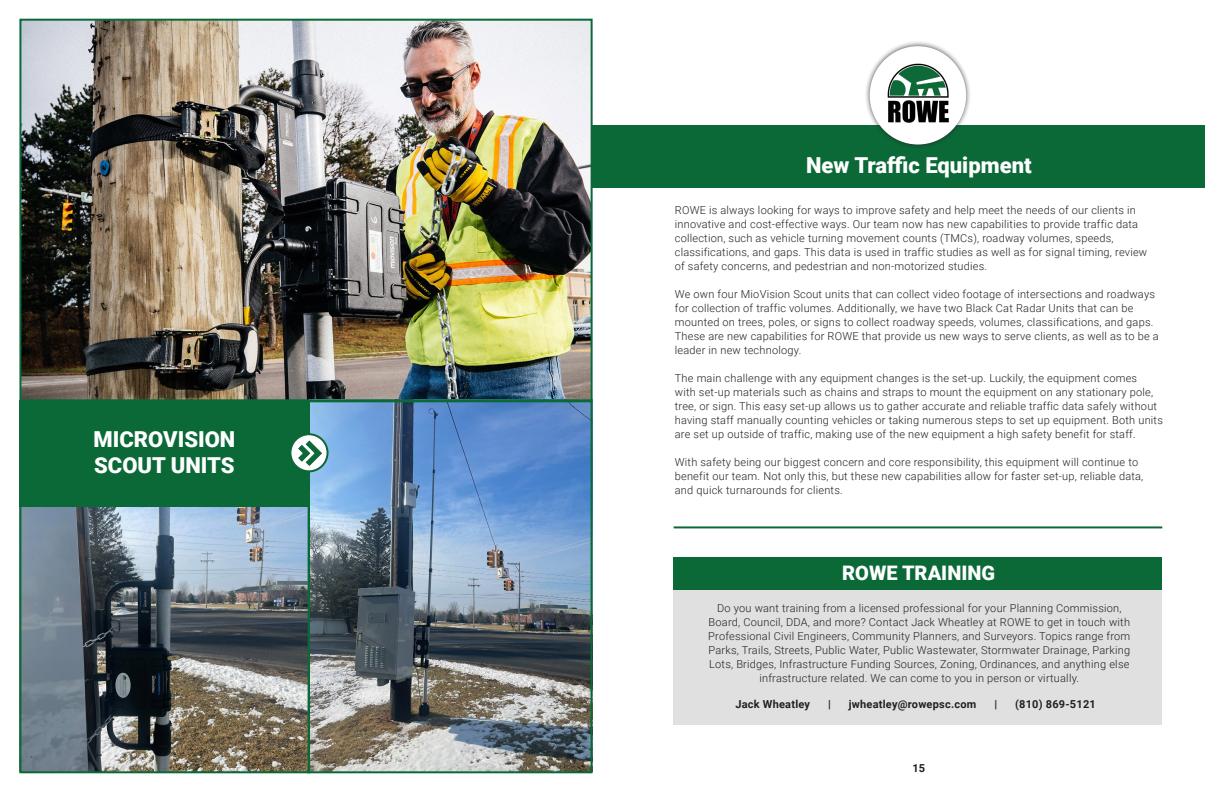
<style>
.page{position:relative;width:1224px;height:792px;background:#fff}
.page>*{position:absolute;margin:0;border:0;box-sizing:border-box;transform-origin:0 0}
.t1{font:900 22px "Roboto";color:#fff}
.t2{font:900 20px "Roboto";color:#fff}
.t3{font:300 11px/14px "Roboto";letter-spacing:.02em;color:#231f20}
.t4{font:700 11px "Roboto";letter-spacing:.02em;color:#231f20}
</style>
<div class="page">
<img style="left:22px;top:22px;width:568px;height:376px">
<img style="left:22px;top:507px;width:285px;height:263px">
<img style="left:311px;top:403px;width:279px;height:367px">
<div style="left:592px;top:126px;width:613px;height:62px;background:#0b6938"></div>
<div style="left:19px;top:400px;width:291px;height:106px;background:#0b6938"></div>
<hr style="left:674px;top:526px;width:488px;height:2px;background:#0b6938">
<div style="left:864px;top:41px;width:108px;height:109px;background:#231f20;opacity:.75"></div>
<div style="left:870px;top:46px;width:96px;height:99px;background:#fff;border-radius:50%"></div>
<div style="left:19px;top:19px;width:574px;height:382px;border:2px solid #0b6938"></div>
<div style="left:19px;top:504px;width:291px;height:269px;border:2px solid #0b6938"></div>
<img style="left:888px;top:64px;width:60px;height:58px">
<div style="left:674px;top:557px;width:488px;height:168px;background:#e0e0e0"></div>
<div style="left:674px;top:557px;width:488px;height:33px;background:#0b6938"></div>
<div style="left:308px;top:400px;width:285px;height:373px;border:2px solid #0b6938"></div>
<svg style="left:290px;top:434px;width:38px;height:37px"></svg>
<div style="left:289px;top:433px;width:40px;height:39px;border:2px solid #0b6938;border-radius:50%"></div>
<svg style="left:297px;top:440px;width:26px;height:27px"></svg>
<p class="t1" style="left:94px;top:424px;width:143px">MICROVISION</p>
<p class="t1" style="left:94px;top:450px;width:142px">SCOUT UNITS</p>
<p class="t1" style="left:806px;top:149px;width:227px">New Traffic Equipment</p>
<p class="t3" style="left:675px;top:202px;width:465px">ROWE is always looking for ways to improve safety and help meet the needs of our clients in innovative and cost-effective ways. Our team now has new capabilities to provide traffic data</p>
<p class="t3" style="left:675px;top:230px;width:440px">collection, such as vehicle turning movement counts (TMCs), roadway volumes, speeds,</p>
<p class="t3" style="left:675px;top:244px;width:474px">classifications, and gaps. This data is used in traffic studies as well as for signal timing, review</p>
<p class="t3" style="left:675px;top:258px;width:314px">of safety concerns, and pedestrian and non-motorized studies.</p>
<p class="t3" style="left:675px;top:286px;width:485px">We own four MioVision Scout units that can collect video footage of intersections and roadways for collection of traffic volumes. Additionally, we have two Black Cat Radar Units that can be mounted on trees, poles, or signs to collect roadway speeds, volumes, classifications, and gaps.<br>These are new capabilities for ROWE that provide us new ways to serve clients, as well as to be a leader in new technology.</p>
<p class="t3" style="left:675px;top:370px;width:490px">The main challenge with any equipment changes is the set-up. Luckily, the equipment comes<br>with set-up materials such as chains and straps to mount the equipment on any stationary pole, tree, or sign. This easy set-up allows us to gather accurate and reliable traffic data safely without having staff manually counting vehicles or taking numerous steps to set up equipment. Both units are set up outside of traffic, making use of the new equipment a high safety benefit for staff.</p>
<p class="t3" style="left:675px;top:454px;width:465px">With safety being our biggest concern and core responsibility, this equipment will continue to</p>
<p class="t3" style="left:675px;top:468px;width:470px">benefit our team. Not only this, but these new capabilities allow for faster set-up, reliable data, and quick turnarounds for clients.</p>
<p class="t2" style="left:842px;top:559px;width:154px">ROWE TRAINING</p>
<p class="t3" style="left:708px;top:601px;width:424px;text-align:center">Do you want training from a licensed professional for your Planning Commission, Board, Council, DDA, and more? Contact Jack Wheatley at ROWE to get in touch with Professional Civil Engineers, Community Planners, and Surveyors. Topics range from Parks, Trails, Streets, Public Water, Public Wastewater, Stormwater Drainage, Parking Lots, Bridges, Infrastructure Funding Sources, Zoning, Ordinances, and anything else infrastructure related. We can come to you in person or virtually.</p>
<p class="t4" style="left:735px;top:696px;width:76px">Jack Wheatley</p>
<p class="t4" style="left:828px;top:696px;width:4px">|</p>
<p class="t4" style="left:849px;top:697px;width:129px">jwheatley@rowepsc.com</p>
<p class="t4" style="left:994px;top:697px;width:4px">|</p>
<p class="t4" style="left:1015px;top:697px;width:82px">(810) 869-5121</p>
<p class="t4" style="left:913px;top:760px;width:14px">15</p>
</div>
